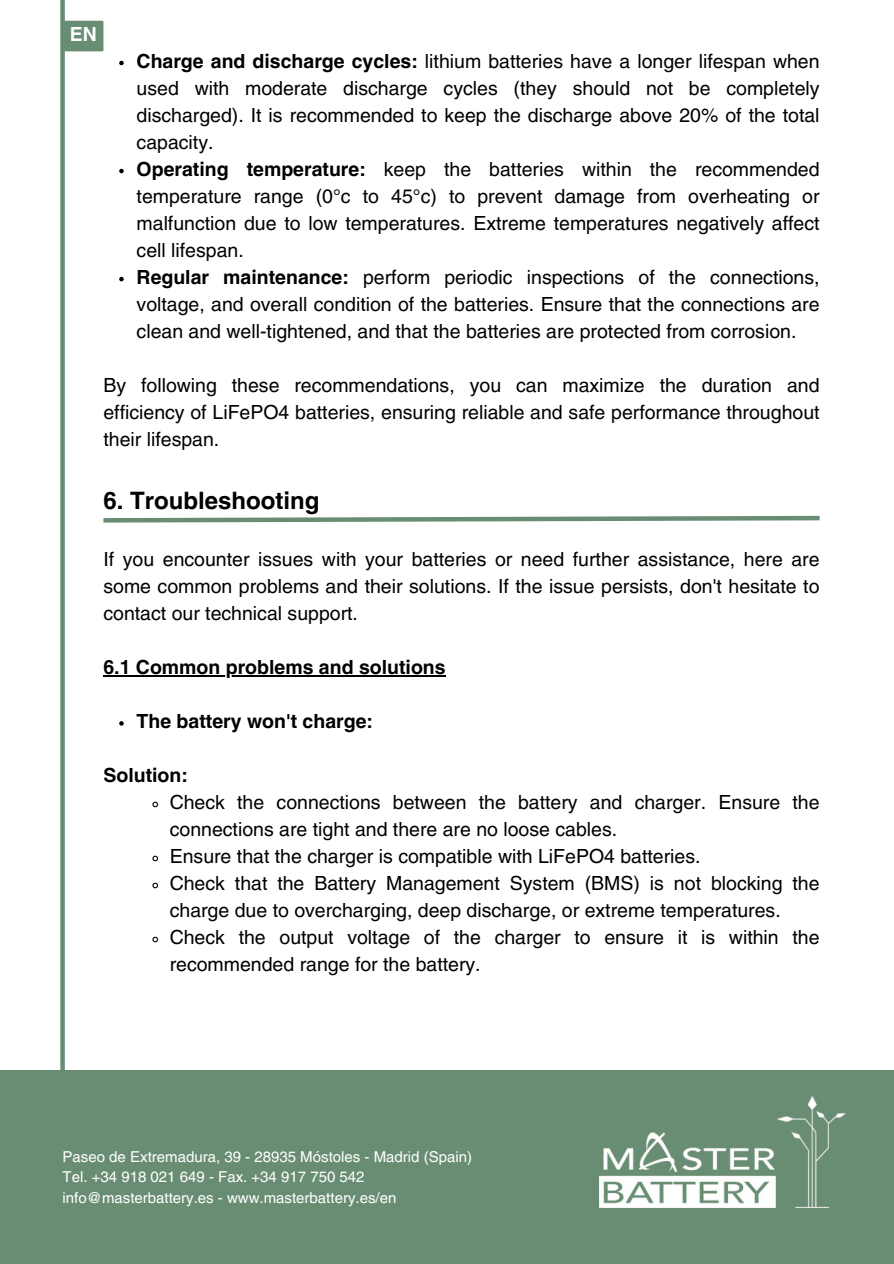
<style>
.page{position:relative;width:894px;height:1264px;background:#fff}
.page>*{position:absolute;margin:0;border:0;box-sizing:border-box;transform-origin:0 0}
.t1{font:700 24px "Helvetica LT Pro";color:#000}
.t2{font:19.5px/27px "Helvetica LT Pro";color:#000;text-align:justify}
.t3{font:700 19.5px "Helvetica LT Pro";color:#000}
.t4{font:700 19.5px "Helvetica LT Pro";color:#fff}
.t5{font:15px "Helvetica LT Pro";color:#fff}
.s1{font-weight:700}
</style>
<div class="page">
<div style="left:60px;top:0;width:5px;height:1070px;background:#698d72"></div>
<div style="left:0;top:1070px;width:893px;height:193px;background:#698d72"></div>
<img style="left:599px;top:1096px;width:246px;height:111px">
<svg style="left:65px;top:21px;width:38px;height:30px"></svg>
<svg style="left:119px;top:61px;width:5px;height:4px"></svg>
<svg style="left:119px;top:169px;width:5px;height:4px"></svg>
<svg style="left:119px;top:277px;width:5px;height:4px"></svg>
<svg style="left:103px;top:515px;width:717px;height:8px"></svg>
<hr style="left:103px;top:675px;width:342px;height:1px;background:#000">
<svg style="left:119px;top:721px;width:5px;height:4px"></svg>
<svg style="left:152px;top:801px;width:6px;height:7px"></svg>
<svg style="left:152px;top:855px;width:6px;height:7px"></svg>
<svg style="left:152px;top:882px;width:6px;height:7px"></svg>
<svg style="left:152px;top:936px;width:6px;height:7px"></svg>
<p class="t4" style="left:70px;top:27px;width:29px">EN</p>
<h4 class="t2" style="left:136px;top:49px;width:684px"><span class="s1">Charge and discharge cycles:</span> lithium batteries have a longer lifespan when used with moderate discharge cycles (they should not be completely discharged). It is recommended to keep the discharge above 20% of the total capacity.</h4>
<h1 class="t2" style="left:136px;top:157px;width:684px"><span class="s1">Operating temperature:</span> keep the batteries within the recommended temperature range (0°c to 45°c) to prevent damage from overheating or malfunction due to low temperatures. Extreme temperatures negatively affect cell lifespan.</h1>
<h4 class="t2" style="left:136px;top:265px;width:684px"><span class="s1">Regular maintenance:</span> perform periodic inspections of the connections, voltage, and overall condition of the batteries. Ensure that the connections are clean and well-tightened, and that the batteries are protected from corrosion.</h4>
<h3 class="t2" style="left:103px;top:373px;width:717px">By following these recommendations, you can maximize the duration and efficiency of LiFePO4 batteries, ensuring reliable and safe performance throughout their lifespan.</h3>
<p class="t1" style="left:103px;top:492px;width:217px">6. Troubleshooting</p>
<h3 class="t2" style="left:103px;top:547px;width:717px">If you encounter issues with your batteries or need further assistance, here are some common problems and their solutions. If the issue persists, don't hesitate to contact our technical support.</h3>
<p class="t3" style="left:103px;top:660px;width:343px">6.1 Common problems and solutions</p>
<p class="t3" style="left:136px;top:714px;width:238px">The battery won't charge:</p>
<p class="t3" style="left:103px;top:768px;width:86px">Solution:</p>
<p class="t2" style="left:170px;top:790px;width:651px">Check the connections between the battery and charger. Ensure the connections are tight and there are no loose cables.</p>
<h4 class="t2" style="left:170px;top:844px;width:532px">Ensure that the charger is compatible with LiFePO4 batteries.</h4>
<p class="t2" style="left:170px;top:871px;width:651px">Check that the Battery Management System (BMS) is not blocking the charge due to overcharging, deep discharge, or extreme temperatures.</p>
<p class="t2" style="left:170px;top:925px;width:651px">Check the output voltage of the charger to ensure it is within the recommended range for the battery.</p>
<h2 class="t5" style="left:63px;top:1151px;width:411px">Paseo de Extremadura, 39 - 28935 Móstoles - Madrid (Spain)</h2>
<p class="t5" style="left:63px;top:1171px;width:303px">Tel. +34 918 021 649 - Fax. +34 917 750 542</p>
<p class="t5" style="left:63px;top:1191px;width:335px">info@masterbattery.es - www.masterbattery.es/en</p>
</div>
